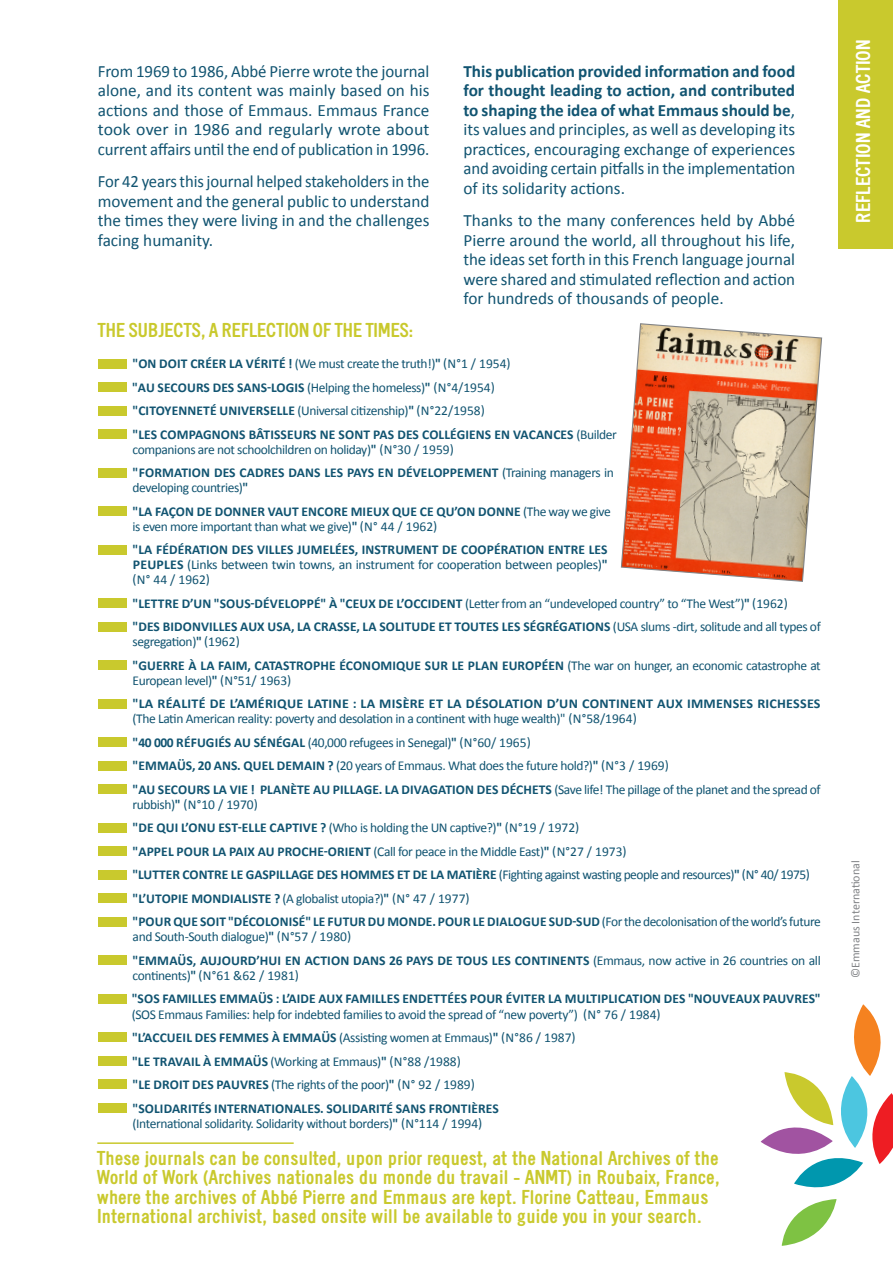
<style>
.page{position:relative;width:893px;height:1263px;background:#fff}
.page>*{position:absolute;margin:0;border:0;box-sizing:border-box;transform-origin:0 0}
.t1{font:700 19.5px/19.5px "Emmaus";color:#c9c92d}
.t2{font:700 19.5px "Emmaus";letter-spacing:-.01em;color:#fff}
.t3{font:17.25px/19.5px "Calibri";color:#115471;text-align:justify}
.t4{font:13.5px/15px "Calibri";letter-spacing:-.03em;color:#115471}
.t5{font:700 13.5px/15px "Calibri";letter-spacing:.01em;color:#115471}
.t6{font:700 13.5px/15px "Calibri";letter-spacing:.01em;color:#115471;scale:1.04 1}
.t7{font:12px "Calibri";color:#808285}
.s1{font-weight:700}
.s2{font-weight:400}
</style>
<div class="page">
<div style="left:839px;top:0;width:54px;height:248px;background:#c9c92d"></div>
<div style="left:98px;top:359px;width:28px;height:9px;background:#c9c92d"></div>
<div style="left:98px;top:383px;width:28px;height:9px;background:#c9c92d"></div>
<div style="left:98px;top:406px;width:28px;height:9px;background:#c9c92d"></div>
<div style="left:98px;top:430px;width:28px;height:9px;background:#c9c92d"></div>
<div style="left:98px;top:468px;width:28px;height:9px;background:#c9c92d"></div>
<div style="left:98px;top:507px;width:28px;height:9px;background:#c9c92d"></div>
<div style="left:98px;top:545px;width:28px;height:9px;background:#c9c92d"></div>
<div style="left:98px;top:599px;width:28px;height:9px;background:#c9c92d"></div>
<div style="left:98px;top:622px;width:28px;height:9px;background:#c9c92d"></div>
<div style="left:98px;top:661px;width:28px;height:9px;background:#c9c92d"></div>
<div style="left:98px;top:699px;width:28px;height:9px;background:#c9c92d"></div>
<div style="left:98px;top:738px;width:28px;height:9px;background:#c9c92d"></div>
<div style="left:98px;top:761px;width:28px;height:9px;background:#c9c92d"></div>
<div style="left:98px;top:785px;width:28px;height:9px;background:#c9c92d"></div>
<div style="left:98px;top:823px;width:28px;height:9px;background:#c9c92d"></div>
<div style="left:98px;top:847px;width:28px;height:9px;background:#c9c92d"></div>
<div style="left:98px;top:870px;width:28px;height:9px;background:#c9c92d"></div>
<div style="left:98px;top:894px;width:28px;height:9px;background:#c9c92d"></div>
<div style="left:98px;top:917px;width:28px;height:9px;background:#c9c92d"></div>
<div style="left:98px;top:956px;width:28px;height:9px;background:#c9c92d"></div>
<div style="left:98px;top:994px;width:28px;height:9px;background:#c9c92d"></div>
<div style="left:98px;top:1033px;width:28px;height:9px;background:#c9c92d"></div>
<div style="left:98px;top:1056px;width:28px;height:9px;background:#c9c92d"></div>
<div style="left:98px;top:1080px;width:28px;height:9px;background:#c9c92d"></div>
<div style="left:98px;top:1103px;width:28px;height:9px;background:#c9c92d"></div>
<svg style="left:621px;top:323px;width:202px;height:259px;background:#d9a78d"></svg>
<hr style="left:97px;top:1142px;width:197px;height:2px;background:#c9c92d">
<svg style="left:761px;top:1004px;width:132px;height:242px"></svg>
<p class="t3" style="left:98px;top:61px;width:333px">From 1969 to 1986, Abbé Pierre wrote the journal alone, and its content was mainly based on his actions and those of Emmaus. Emmaus France took over in 1986 and regularly wrote about current affairs until the end of publication in 1996.</p>
<p class="t3" style="left:98px;top:172px;width:333px">For 42 years this journal helped stakeholders in the movement and the general public to understand the times they were living in and the challenges facing humanity.</p>
<p class="t1" style="left:98px;top:320px;width:317px">THE SUBJECTS, A REFLECTION OF THE TIMES:</p>
<p class="t3" style="left:463px;top:61px;width:333px"><span class="s1">This publication provided information and food for thought leading to action, and contributed to shaping the idea of what Emmaus should be</span>, its values and principles, as well as developing its practices, encouraging exchange of experiences and avoiding certain pitfalls in the implementation of its solidarity actions.</p>
<p class="t3" style="left:463px;top:211px;width:333px">Thanks to the many conferences held by Abbé Pierre around the world, all throughout his life, the ideas set forth in this French language journal were shared and stimulated reflection and action for hundreds of thousands of people.</p>
<p class="t4" style="left:133px;top:356px;width:380px"><span class="s1">"ON DOIT CRÉER LA VÉRITÉ !</span> (We must create the truth!)<span class="s1">"</span> (N°1 / 1954)</p>
<p class="t4" style="left:132px;top:380px;width:364px"><span class="s1">"AU SECOURS DES SANS-LOGIS</span> (Helping the homeless)<span class="s1">"</span> (N°4/1954)</p>
<p class="t4" style="left:133px;top:403px;width:354px"><span class="s1">"CITOYENNETÉ UNIVERSELLE</span> (Universal citizenship)<span class="s1">"</span> (N°22/1958)</p>
<p class="t4" style="left:133px;top:427px;width:486px"><span class="s1">"LES COMPAGNONS BÂTISSEURS NE SONT PAS DES COLLÉGIENS EN VACANCES</span> (Builder companions are not schoolchildren on holiday)<span class="s1">"</span> (N°30 / 1959)</p>
<p class="t5" style="left:133px;top:465px;width:483px">"FORMATION DES CADRES DANS LES PAYS EN DÉVELOPPEMENT <span class="s2">(Training managers in developing countries)</span>"</p>
<p class="t4" style="left:133px;top:504px;width:480px"><span class="s1">"LA FAÇON DE DONNER VAUT ENCORE MIEUX QUE CE QU’ON DONNE</span> (The way we give is even more important than what we give)<span class="s1">"</span> (N° 44 / 1962)</p>
<p class="t4" style="left:133px;top:542px;width:477px;text-align:justify"><span class="s1">"LA FÉDÉRATION DES VILLES JUMELÉES, INSTRUMENT DE COOPÉRATION ENTRE LES PEUPLES</span> (Links between twin towns, an instrument for cooperation between peoples)<span class="s1">" </span>(N° 44 / 1962)</p>
<p class="t4" style="left:133px;top:596px;width:657px"><span class="s1">"LETTRE D’UN "SOUS-DÉVELOPPÉ" À "CEUX DE L’OCCIDENT</span> (Letter from an “undeveloped country” to “The West”)<span class="s1">"</span> (1962)</p>
<p class="t5" style="left:133px;top:619px;width:690px">"DES BIDONVILLES AUX USA, LA CRASSE, LA SOLITUDE ET TOUTES LES SÉGRÉGATIONS <span class="s2">(USA slums -dirt, solitude and all types of segregation)</span>" <span class="s2">(1962)</span></p>
<p class="t4" style="left:133px;top:658px;width:690px"><span class="s1">"GUERRE À LA FAIM, CATASTROPHE ÉCONOMIQUE SUR LE PLAN EUROPÉEN</span> (The war on hunger, an economic catastrophe at<br>European level)<span class="s1">"</span> (N°51/ 1963)</p>
<p class="t6" style="left:133px;top:696px;width:663px">"LA RÉALITÉ DE L’AMÉRIQUE LATINE : LA MISÈRE ET LA DÉSOLATION D’UN CONTINENT AUX IMMENSES RICHESSES <span class="s2">(The Latin American reality: poverty and desolation in a continent with huge wealth)" (N°58/1964)</span></p>
<p class="t4" style="left:133px;top:735px;width:400px"><span class="s1">"40 000 RÉFUGIÉS AU SÉNÉGAL</span> (40,000 refugees in Senegal)<span class="s1">"</span> (N°60/ 1965)</p>
<p class="t4" style="left:133px;top:758px;width:538px"><span class="s1">"EMMAÜS, 20 ANS. QUEL DEMAIN ?</span> (20 years of Emmaus. What does the future hold?)<span class="s1">"</span> (N°3 / 1969)</p>
<p class="t4" style="left:133px;top:782px;width:690px"><span class="s1">"AU SECOURS LA VIE ! PLANÈTE AU PILLAGE. LA DIVAGATION DES DÉCHETS</span> (Save life! The pillage of the planet and the spread of rubbish)<span class="s1">"</span> (N°10 / 1970)</p>
<p class="t4" style="left:133px;top:820px;width:448px"><span class="s1">"DE QUI L’ONU EST-ELLE CAPTIVE ?</span> (Who is holding the UN captive?)<span class="s1">"</span> (N°19 / 1972)</p>
<p class="t4" style="left:133px;top:844px;width:496px"><span class="s1">"APPEL POUR LA PAIX AU PROCHE-ORIENT</span> (Call for peace in the Middle East)<span class="s1">"</span> (N°27 / 1973)</p>
<p class="t4" style="left:133px;top:867px;width:679px"><span class="s1">"LUTTER CONTRE LE GASPILLAGE DES HOMMES ET DE LA MATIÈRE</span> (Fighting against wasting people and resources)<span class="s1">"</span> (N° 40/ 1975)</p>
<p class="t4" style="left:133px;top:891px;width:338px"><span class="s1">"L’UTOPIE MONDIALISTE ?</span> (A globalist utopia?)<span class="s1">"</span> (N° 47 / 1977)</p>
<p class="t4" style="left:133px;top:914px;width:690px"><span class="s1">"POUR QUE SOIT "DÉCOLONISÉ" LE FUTUR DU MONDE. POUR LE DIALOGUE SUD-SUD</span> (For the decolonisation of the world’s future and South-South dialogue)<span class="s1">"</span> (N°57 / 1980)</p>
<p class="t4" style="left:133px;top:953px;width:690px"><span class="s1">"EMMAÜS, AUJOURD’HUI EN ACTION DANS 26 PAYS DE TOUS LES CONTINENTS</span> (Emmaus, now active in 26 countries on all continents)<span class="s1">"</span> (N°61 &amp;62 / 1981)</p>
<p class="t5" style="left:132px;top:991px;width:691px">"SOS FAMILLES EMMAÜS : L’AIDE AUX FAMILLES ENDETTÉES POUR ÉVITER LA MULTIPLICATION DES "NOUVEAUX PAUVRES" <span class="s2">(SOS Emmaus Families: help for indebted families to avoid the spread of “new poverty”) (N° 76 / 1984)</span></p>
<p class="t4" style="left:132px;top:1030px;width:445px"><span class="s1">"L’ACCUEIL DES FEMMES À EMMAÜS</span> (Assisting women at Emmaus)<span class="s1">"</span> (N°86 / 1987)</p>
<p class="t4" style="left:132px;top:1053px;width:330px"><span class="s1">"LE TRAVAIL À EMMAÜS</span> (Working at Emmaus)<span class="s1">"</span> (N°88 /1988)</p>
<p class="t4" style="left:133px;top:1077px;width:344px"><span class="s1">"LE DROIT DES PAUVRES</span> (The rights of the poor)<span class="s1">"</span> (N° 92 / 1989)</p>
<p class="t4" style="left:133px;top:1100px;width:368px"><span class="s1">"SOLIDARITÉS INTERNATIONALES. SOLIDARITÉ SANS FRONTIÈRES </span>(International solidarity. Solidarity without borders)<span class="s1">"</span> (N°114 / 1994)</p>
<p class="t1" style="left:97px;top:1148px;width:624px">These journals can be consulted, upon prior request, at the National Archives of the World of Work (Archives nationales du monde du travail - ANMT) in Roubaix, France, where the archives of Abbé Pierre and Emmaus are kept. Florine Catteau, Emmaus International archivist, based onsite will be available to guide you in your search.</p>
<p class="t2" style="left:852px;top:223px;width:185px;rotate:-90deg">REFLECTION AND ACTION</p>
<p class="t7" style="left:848px;top:978px;width:119px;rotate:-90deg">©Emmaus International</p>
</div>
